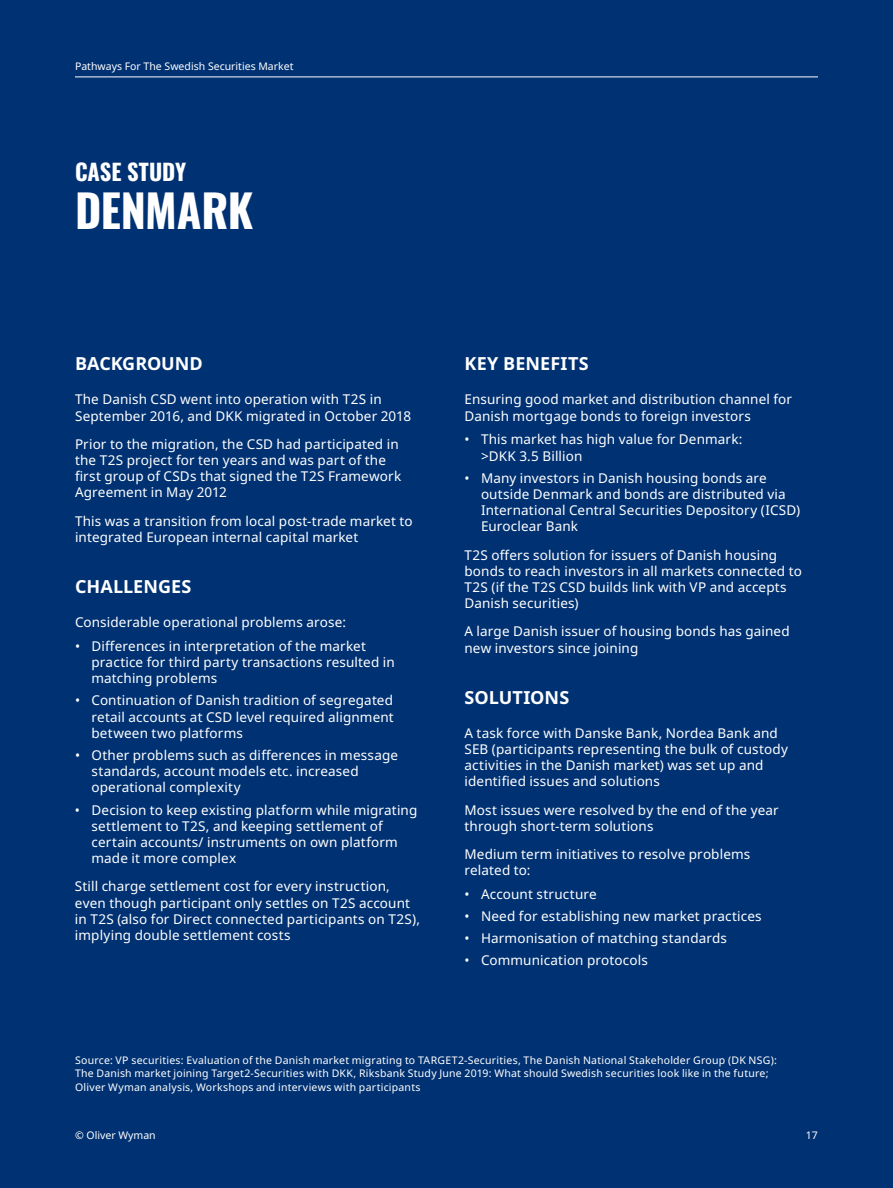
<style>
.page{position:relative;width:893px;height:1188px;background:#003273}
.page>*{position:absolute;margin:0;border:0;box-sizing:border-box;transform-origin:0 0}
.t1{font:700 45px "Oswald";letter-spacing:-.005em;color:#fff}
.t2{font:700 22.5px "Oswald";color:#fff}
.t3{font:700 18px "Noto Sans";color:#fff}
.t4{font:13.5px/16.2px "Noto Sans";letter-spacing:.01em;color:#fff}
.t5{font:10.5px/13.5px "Noto Sans";letter-spacing:.02em;color:#fff}
.t6{font:10.5px "Noto Sans";color:#fff}
</style>
<div class="page">
<hr style="left:75px;top:77px;width:743px;height:1px;background:#fff">
<p class="t6" style="left:75px;top:59px;width:220px">Pathways For The Swedish Securities Market</p>
<h2 class="t2" style="left:75px;top:160px;width:113px">CASE STUDY</h2>
<h1 class="t1" style="left:75px;top:187px;width:180px">DENMARK</h1>
<h3 class="t3" style="left:75px;top:351px;width:129px">BACKGROUND</h3>
<p class="t4" style="left:75px;top:392px;width:338px">The Danish CSD went into operation with T2S in<br>September 2016, and DKK migrated in October 2018</p>
<p class="t4" style="left:75px;top:436px;width:328px">Prior to the migration, the CSD had participated in the T2S project for ten years and was part of the first group of CSDs that signed the T2S Framework Agreement in May 2012</p>
<p class="t4" style="left:75px;top:513px;width:339px">This was a transition from local post-trade market to integrated European internal capital market</p>
<h3 class="t3" style="left:75px;top:574px;width:118px">CHALLENGES</h3>
<p class="t4" style="left:75px;top:614px;width:272px">Considerable operational problems arose:</p>
<p class="t4" style="left:91px;top:638px;width:305px;text-indent:-16px">• Differences in interpretation of the market practice for third party transactions resulted in matching problems</p>
<p class="t4" style="left:91px;top:693px;width:304px;text-align:justify;text-indent:-16px">• Continuation of Danish tradition of segregated retail accounts at CSD level required alignment between two platforms</p>
<p class="t4" style="left:91px;top:747px;width:308px;text-indent:-16px">• Other problems such as differences in message standards, account models etc. increased operational complexity</p>
<p class="t4" style="left:91px;top:802px;width:327px;text-indent:-16px">• Decision to keep existing platform while migrating settlement to T2S, and keeping settlement of certain accounts/ instruments on own platform made it more complex</p>
<p class="t4" style="left:75px;top:879px;width:347px">Still charge settlement cost for every instruction, even though participant only settles on T2S account in T2S (also for Direct connected participants on T2S), implying double settlement costs</p>
<h3 class="t3" style="left:464px;top:351px;width:126px">KEY BENEFITS</h3>
<p class="t4" style="left:464px;top:392px;width:329px">Ensuring good market and distribution channel for<br>Danish mortgage bonds to foreign investors</p>
<p class="t4" style="left:481px;top:432px;width:263px;text-indent:-16px">• This market has high value for Denmark: &gt;DKK 3.5 Billion</p>
<p class="t4" style="left:481px;top:470px;width:321px;text-indent:-16px">• Many investors in Danish housing bonds are outside Denmark and bonds are distributed via International Central Securities Depository (ICSD)<br>Euroclear Bank</p>
<p class="t4" style="left:464px;top:547px;width:339px">T2S offers solution for issuers of Danish housing bonds to reach investors in all markets connected to T2S (if the T2S CSD builds link with VP and accepts Danish securities)</p>
<p class="t4" style="left:464px;top:624px;width:327px">A large Danish issuer of housing bonds has gained new investors since joining</p>
<h3 class="t3" style="left:464px;top:684px;width:106px">SOLUTIONS</h3>
<p class="t4" style="left:464px;top:725px;width:325px">A task force with Danske Bank, Nordea Bank and SEB (participants representing the bulk of custody activities in the Danish market) was set up and identified issues and solutions</p>
<p class="t4" style="left:464px;top:802px;width:316px">Most issues were resolved by the end of the year through short-term solutions</p>
<p class="t4" style="left:464px;top:846px;width:287px">Medium term initiatives to resolve problems related to:</p>
<p class="t4" style="left:464px;top:886px;width:134px">• Account structure</p>
<p class="t4" style="left:464px;top:908px;width:299px">• Need for establishing new market practices</p>
<p class="t4" style="left:464px;top:931px;width:264px">• Harmonisation of matching standards</p>
<p class="t4" style="left:464px;top:953px;width:185px">• Communication protocols</p>
<p class="t5" style="left:75px;top:1053px;width:703px">Source: VP securities: Evaluation of the Danish market migrating to TARGET2-Securities, The Danish National Stakeholder Group (DK NSG):<br>The Danish market joining Target2-Securities with DKK, Riksbank Study June 2019: What should Swedish securities look like in the future;<br>Oliver Wyman analysis, Workshops and interviews with participants</p>
<p class="t6" style="left:75px;top:1127px;width:82px">© Oliver Wyman</p>
<p class="t5" style="left:806px;top:1128px;width:14px">17</p>
</div>
